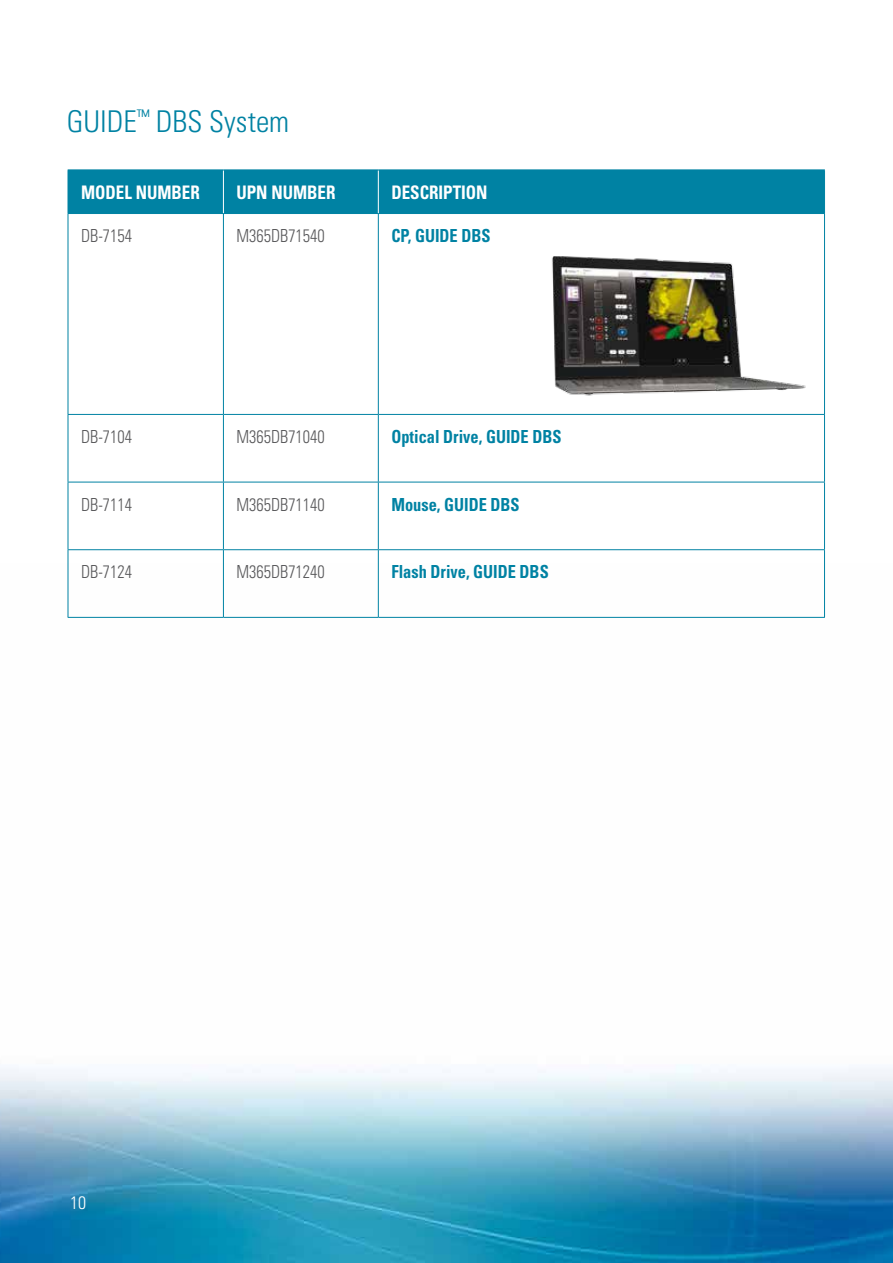
<style>
.page{position:relative;width:893px;height:1263px;background:#fff}
.page>*{position:absolute;margin:0;border:0;box-sizing:border-box;transform-origin:0 0}
.t1{font:300 condensed 30px "Univers";color:#0082a3}
.t2{font:700 condensed 18.6px "Univers";color:#fff;scale:.91 1}
.t3{font:300 condensed 18px "Univers";color:#58585a;scale:.91 1}
.t4{font:700 condensed 18px "Univers";color:#0082a3;scale:.91 1}
.t5{font:300 condensed 18px "Univers";color:#fff}
</style>
<div class="page">
<img style="left:0;top:563px;width:893px;height:700px">
<div style="left:69px;top:171px;width:755px;height:42px;background:#0082a3"></div>
<hr style="left:223px;top:170px;width:1px;height:43px;background:#fff">
<hr style="left:378px;top:170px;width:1px;height:43px;background:#fff">
<hr style="left:68px;top:214px;width:1px;height:200px;background:#0082a3">
<hr style="left:223px;top:214px;width:1px;height:200px;background:#0082a3">
<hr style="left:378px;top:214px;width:1px;height:200px;background:#0082a3">
<hr style="left:824px;top:214px;width:1px;height:200px;background:#0082a3">
<hr style="left:68px;top:414px;width:155px;height:1px;background:#0082a3">
<hr style="left:68px;top:415px;width:1px;height:67px;background:#0082a3">
<hr style="left:223px;top:414px;width:155px;height:1px;background:#0082a3">
<hr style="left:223px;top:415px;width:1px;height:67px;background:#0082a3">
<hr style="left:378px;top:414px;width:447px;height:1px;background:#0082a3">
<hr style="left:378px;top:415px;width:1px;height:67px;background:#0082a3">
<hr style="left:824px;top:415px;width:1px;height:67px;background:#0082a3">
<hr style="left:68px;top:482px;width:155px;height:1px;background:#0082a3">
<hr style="left:68px;top:482px;width:1px;height:67px;background:#0082a3">
<hr style="left:223px;top:482px;width:155px;height:1px;background:#0082a3">
<hr style="left:223px;top:482px;width:1px;height:67px;background:#0082a3">
<hr style="left:378px;top:482px;width:447px;height:1px;background:#0082a3">
<hr style="left:378px;top:482px;width:1px;height:67px;background:#0082a3">
<hr style="left:824px;top:482px;width:1px;height:67px;background:#0082a3">
<hr style="left:68px;top:549px;width:155px;height:1px;background:#0082a3">
<hr style="left:68px;top:550px;width:1px;height:67px;background:#0082a3">
<hr style="left:223px;top:549px;width:155px;height:1px;background:#0082a3">
<hr style="left:223px;top:550px;width:1px;height:67px;background:#0082a3">
<hr style="left:378px;top:549px;width:447px;height:1px;background:#0082a3">
<hr style="left:378px;top:550px;width:1px;height:67px;background:#0082a3">
<hr style="left:824px;top:550px;width:1px;height:67px;background:#0082a3">
<hr style="left:68px;top:617px;width:155px;height:1px;background:#0082a3">
<hr style="left:223px;top:617px;width:155px;height:1px;background:#0082a3">
<hr style="left:378px;top:617px;width:447px;height:1px;background:#0082a3">
<hr style="left:68px;top:170px;width:155px;height:1px;background:#0082a3">
<hr style="left:68px;top:170px;width:1px;height:43px;background:#0082a3">
<hr style="left:223px;top:170px;width:155px;height:1px;background:#0082a3">
<hr style="left:378px;top:170px;width:447px;height:1px;background:#0082a3">
<hr style="left:824px;top:170px;width:1px;height:43px;background:#0082a3">
<hr style="left:68px;top:213px;width:155px;height:1px;background:#0082a3">
<hr style="left:223px;top:213px;width:155px;height:1px;background:#0082a3">
<hr style="left:378px;top:213px;width:447px;height:1px;background:#0082a3">
<img style="left:552px;top:256px;width:254px;height:140px">
<h1 class="t1" style="left:67px;top:103px;width:224px">GUIDE<sup>™</sup> DBS System</h1>
<p class="t2" style="left:81px;top:181px;width:132px">MODEL NUMBER</p>
<p class="t2" style="left:236px;top:181px;width:110px">UPN NUMBER</p>
<p class="t2" style="left:391px;top:181px;width:107px">DESCRIPTION</p>
<p class="t3" style="left:81px;top:225px;width:57px">DB-7154</p>
<p class="t3" style="left:236px;top:225px;width:98px">M365DB71540</p>
<p class="t4" style="left:391px;top:225px;width:110px">CP, GUIDE DBS</p>
<p class="t3" style="left:81px;top:426px;width:57px">DB-7104</p>
<p class="t3" style="left:237px;top:426px;width:98px">M365DB71040</p>
<p class="t4" style="left:391px;top:426px;width:188px">Optical Drive, GUIDE DBS</p>
<p class="t3" style="left:81px;top:494px;width:57px">DB-7114</p>
<p class="t3" style="left:237px;top:494px;width:98px">M365DB71140</p>
<p class="t4" style="left:391px;top:494px;width:142px">Mouse, GUIDE DBS</p>
<p class="t3" style="left:81px;top:561px;width:57px">DB-7124</p>
<p class="t3" style="left:237px;top:561px;width:98px">M365DB71240</p>
<p class="t4" style="left:391px;top:561px;width:174px">Flash Drive, GUIDE DBS</p>
<p class="t5" style="left:70px;top:1192px;width:17px">10</p>
</div>
